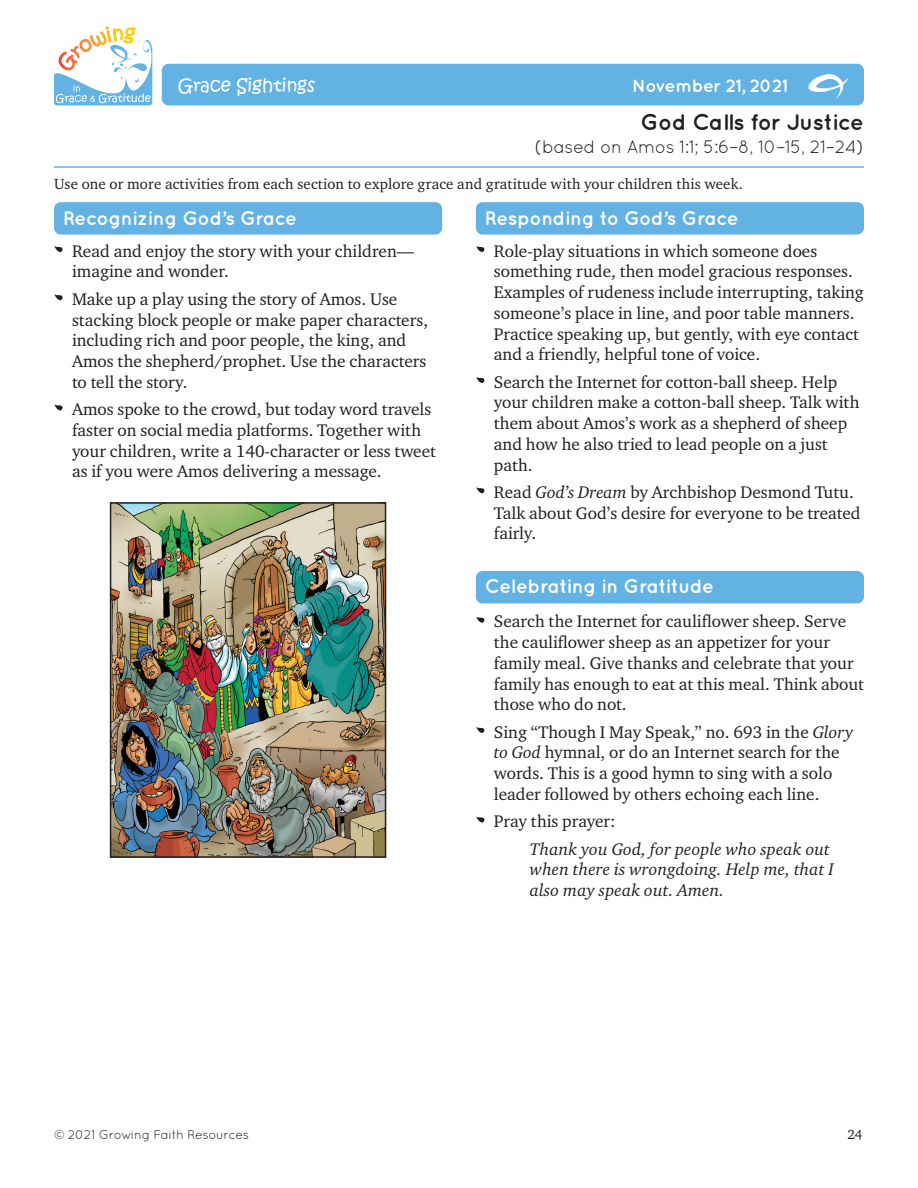
<style>
.page{position:relative;width:918px;height:1188px;background:#fff}
.page>*{position:absolute;margin:0;border:0;box-sizing:border-box;transform-origin:0 0}
.t1{font:60px "Growing Grace Gratitude";color:#231f20}
.t2{font:45px "Growing Grace Gratitude";color:#fff}
.t3{font:700 22.5px "Quicksand";letter-spacing:-.02em;color:#231f20}
.t4{font:700 19.5px "Quicksand";letter-spacing:-.02em;color:#fff}
.t5{font:18px "Quicksand";letter-spacing:-.02em;color:#231f20}
.t6{font:700 18px "Quicksand";letter-spacing:-.03em;color:#fff}
.t7{font:18px "Kristen Normal ITC Std";color:#fff}
.t8{font:17.25px/20.7px "Charter ITC Std";color:#231f20}
.t9{font:italic 17.25px/20.7px "Charter ITC Std";letter-spacing:.01em;color:#231f20}
.t10{font:15px "Charter ITC Std";letter-spacing:.01em;color:#231f20}
.t11{font:13.5px "Charter ITC Std";color:#231f20}
.t12{font:12.75px "Quicksand";letter-spacing:-.02em;color:#231f20}
.s1{font-style:italic}
</style>
<div class="page">
<svg style="left:54px;top:26px;width:98px;height:79px"></svg>
<hr style="left:54px;top:166px;width:810px;height:2px;background:#62b2e3">
<div style="left:54px;top:202px;width:388px;height:33px;background:#62b2e3;border-radius:7px"></div>
<img style="left:113px;top:505px;width:270px;height:350px">
<div style="left:110px;top:502px;width:276px;height:356px;border:2px solid #231f20"></div>
<div style="left:476px;top:202px;width:388px;height:33px;background:#62b2e3;border-radius:7px"></div>
<div style="left:476px;top:571px;width:388px;height:32px;background:#62b2e3;border-radius:7px"></div>
<div style="left:162px;top:64px;width:702px;height:41px;background:#62b2e3;border-radius:7px"></div>
<p class="t7" style="left:178px;top:74px;width:139px">Grace Sightings</p>
<p class="t6" style="left:632px;top:75px;width:157px">November 21, 2021</p>
<h2 class="t2" style="left:808px;top:67px;width:42px">E</h2>
<h3 class="t3" style="left:641px;top:109px;width:225px">God Calls for Justice</h3>
<p class="t5" style="left:535px;top:137px;width:331px">(based on Amos 1:1; 5:6–8, 10–15, 21–24)</p>
<p class="t10" style="left:54px;top:174px;width:690px">Use one or more activities from each section to explore grace and gratitude with your children this week.</p>
<p class="t4" style="left:63px;top:206px;width:236px">Recognizing God’s Grace</p>
<h1 class="t1" style="left:54px;top:227px;width:11px">Z</h1>
<p class="t8" style="left:72px;top:240px;width:344px">Read and enjoy the story with your children— imagine and wonder.</p>
<h1 class="t1" style="left:54px;top:275px;width:11px">Z</h1>
<p class="t8" style="left:72px;top:288px;width:358px">Make up a play using the story of Amos. Use stacking block people or make paper characters, including rich and poor people, the king, and Amos the shepherd/prophet. Use the characters to tell the story.</p>
<h1 class="t1" style="left:54px;top:385px;width:11px">Z</h1>
<p class="t8" style="left:72px;top:399px;width:365px">Amos spoke to the crowd, but today word travels faster on social media platforms. Together with your children, write a 140-character or less tweet as if you were Amos delivering a message.</p>
<p class="t4" style="left:485px;top:206px;width:255px">Responding to God’s Grace</p>
<h1 class="t1" style="left:476px;top:227px;width:11px">Z</h1>
<p class="t8" style="left:494px;top:240px;width:372px">Role-play situations in which someone does something rude, then model gracious responses.<br>Examples of rudeness include interrupting, taking someone’s place in line, and poor table manners.<br>Practice speaking up, but gently, with eye contact and a friendly, helpful tone of voice.</p>
<h1 class="t1" style="left:476px;top:358px;width:11px">Z</h1>
<p class="t8" style="left:494px;top:371px;width:367px">Search the Internet for cotton-ball sheep. Help your children make a cotton-ball sheep. Talk with them about Amos’s work as a shepherd of sheep and how he also tried to lead people on a just path.</p>
<h1 class="t1" style="left:476px;top:468px;width:11px">Z</h1>
<p class="t8" style="left:494px;top:481px;width:368px">Read <span class="s1">God’s Dream</span> by Archbishop Desmond Tutu.<br>Talk about God’s desire for everyone to be treated fairly.</p>
<p class="t4" style="left:485px;top:575px;width:231px">Celebrating in Gratitude</p>
<h1 class="t1" style="left:476px;top:597px;width:11px">Z</h1>
<p class="t8" style="left:494px;top:611px;width:372px">Search the Internet for cauliflower sheep. Serve the cauliflower sheep as an appetizer for your family meal. Give thanks and celebrate that your family has enough to eat at this meal. Think about those who do not.</p>
<h1 class="t1" style="left:476px;top:708px;width:11px">Z</h1>
<p class="t8" style="left:494px;top:721px;width:361px">Sing “Though I May Speak,” no. 693 in the <span class="s1">Glory to God</span> hymnal, or do an Internet search for the words. This is a good hymn to sing with a solo leader followed by others echoing each line.</p>
<h1 class="t1" style="left:476px;top:797px;width:11px">Z</h1>
<p class="t8" style="left:494px;top:811px;width:123px">Pray this prayer:</p>
<p class="t9" style="left:530px;top:838px;width:306px">Thank you God, for people who speak out when there is wrongdoing. Help me, that I also may speak out. Amen.</p>
<p class="t12" style="left:54px;top:1128px;width:197px">© 2021 Growing Faith Resources</p>
<p class="t11" style="left:847px;top:1126px;width:17px">24</p>
</div>
